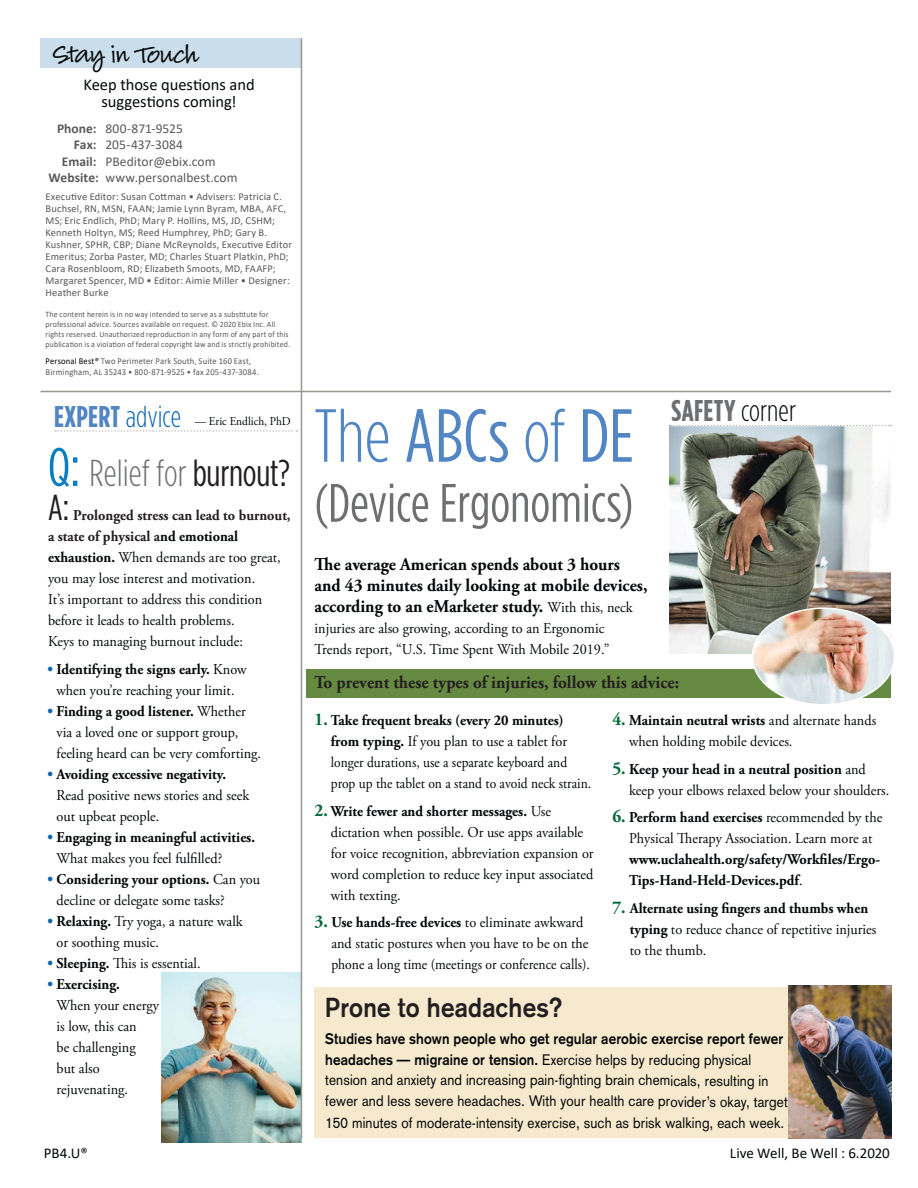
<style>
.page{position:relative;width:918px;height:1188px;background:#fff}
.page>*{position:absolute;margin:0;border:0;box-sizing:border-box;transform-origin:0 0}
.t1{font:75px "Gotham Condensed";color:#5185c4}
.t2{font:54px "Gotham Condensed";color:#6d6f71}
.t3{font:300 37.5px "Gotham Condensed";color:#6d6f71}
.t4{font:36px "Gotham Condensed";color:#231f20}
.t5{font:700 30px "Gotham Condensed";letter-spacing:.01em;color:#5185c4}
.t6{font:700 30px "Gotham Condensed";letter-spacing:.015em;color:#6d6f71}
.t7{font:30px "Louisiana";letter-spacing:-.05em;color:#040809}
.t8{font:700 27px "Akzidenz Grotesk";letter-spacing:.01em;color:#231f20;scale:.9 1}
.t9{font:700 18px/21px "Adobe Garamond Pro";color:#040809;scale:.95 1}
.t10{font:700 18px "Adobe Garamond Pro";color:#231f20;scale:.95 1}
.t11{font:16.5px/16.5px "Calibri";letter-spacing:-.005em;color:#040809;text-align:center}
.t12{font:15px/21px "Adobe Garamond Pro";color:#040809;scale:.95 1}
.t13{font:15px/21px "Akzidenz Grotesk";letter-spacing:.01em;color:#040809;scale:.9 1}
.t14{font:700 15px/21px "Adobe Garamond Pro";color:#040809;scale:.95 1}
.t15{font:15px "Calibri";letter-spacing:-.005em;color:#040809}
.t16{font:13.5px "Calibri";letter-spacing:.005em;color:#58595b}
.t17{font:12px "Adobe Garamond Pro";color:#040809;scale:.95 1}
.t18{font:10.5px/12px "Calibri";letter-spacing:.01em;color:#58595b}
.t19{font:9px/10.9px "Calibri";letter-spacing:.02em;color:#58595b;scale:.95 1}
.t20{font:8.25px/10.2px "Calibri";letter-spacing:.02em;color:#58595b;scale:.95 1}
.s1{font-weight:700}
.s2{color:#040809}
.s3{font-weight:300;color:#0a67b2}
.s4{font-weight:400;font-size:54px;color:#087dc2}
.s5{font-weight:400;color:#231f20}
.s6{font-weight:700;color:#231f20}
.s7{font-weight:700;color:#0a67b2}
.s8{color:#0a67b2}
.s9{font-weight:400}
.s10{font-weight:300}
.s11{font-weight:300;color:#040809}
.s12{font-weight:400;font-size:15px}
.s13{font-weight:700;font-size:18px;color:#006937}
.s14{font-size:18px;color:#006937}
</style>
<div class="page">
<img style="left:162px;top:973px;width:140px;height:170px">
<div style="left:40px;top:38px;width:262px;height:30px;background:#caddea"></div>
<hr style="left:301px;top:38px;width:1px;height:1100px;background:#999790">
<svg style="left:55px;top:430px;width:242px;height:2px"></svg>
<div style="left:307px;top:669px;width:584px;height:28px;background:#668a41"></div>
<img style="left:670px;top:426px;width:221px;height:228px">
<svg style="left:670px;top:425px;width:221px;height:1px"></svg>
<img style="left:752px;top:608px;width:143px;height:97px;border-radius:50%">
<div style="left:752px;top:607px;width:143px;height:99px;border:2px solid #fff;border-radius:50%"></div>
<div style="left:314px;top:987px;width:576px;height:151px;background:#f6e9cd"></div>
<img style="left:789px;top:986px;width:103px;height:152px">
<hr style="left:40px;top:391px;width:851px;height:1px;background:#999790">
<p class="t7" style="left:54px;top:39px;width:147px">Stay in Touch</p>
<p class="t11" style="left:83px;top:76px;width:173px">Keep those questions and suggestions coming!</p>
<p class="t16" style="left:57px;top:119px;width:128px"><span class="s1">Phone:</span> 800-871-9525</p>
<p class="t16" style="left:74px;top:136px;width:111px"><span class="s1">Fax:</span> 205-437-3084</p>
<p class="t16" style="left:62px;top:152px;width:155px"><span class="s1">Email:</span> PBeditor@ebix.com</p>
<p class="t16" style="left:49px;top:169px;width:191px"><span class="s1">Website:</span> www.personalbest.com</p>
<p class="t18" style="left:46px;top:190px;width:238px">Executive Editor: Susan Cottman • Advisers: Patricia C.</p>
<p class="t18" style="left:46px;top:202px;width:248px">Buchsel, RN, MSN, FAAN; Jamie Lynn Byram, MBA, AFC, MS; Eric Endlich, PhD; Mary P. Hollins, MS, JD, CSHM; Kenneth Holtyn, MS; Reed Humphrey, PhD; Gary B.<br>Kushner, SPHR, CBP; Diane McReynolds, Executive Editor Emeritus; Zorba Paster, MD; Charles Stuart Platkin, PhD; Cara Rosenbloom, RD; Elizabeth Smoots, MD, FAAFP; Margaret Spencer, MD • Editor: Aimie Miller • Designer:</p>
<p class="t18" style="left:46px;top:286px;width:65px">Heather Burke</p>
<p class="t20" style="left:46px;top:309px;width:259px">The content herein is in no way intended to serve as a substitute for professional advice. Sources available on request. © 2020 Ebix Inc. All rights reserved. Unauthorized reproduction in any form of any part of this publication is a violation of federal copyright law and is strictly prohibited.</p>
<p class="t19" style="left:46px;top:355px;width:226px"><span class="s2">Personal Best®</span> Two Perimeter Park South, Suite 160 East,<br>Birmingham, AL 35243 • 800-871-9525 • fax 205-437-3084.</p>
<p class="t5" style="left:54px;top:399px;width:129px">EXPERT <span class="s3">advice</span></p>
<p class="t17" style="left:195px;top:417px;width:103px">— Eric Endlich, PhD</p>
<h2 class="t3" style="left:48px;top:459px;width:244px"><span class="s4">Q:</span> Relief for <span class="s5">burnout?</span></h2>
<p class="t4" style="left:48px;top:495px;width:23px">A:</p>
<p class="t12" style="left:48px;top:506px;width:257px;text-indent:25px"><span class="s6">Prolonged stress can lead to burnout, a state of physical a</span><span class="s1">nd emotional exhaustion.</span> When demands are too great, you may lose interest and motivation.<br>It’s important to address this condition before it leads to health problems.<br>Keys to managing burnout include:</p>
<p class="t12" style="left:48px;top:660px;width:211px;text-align:center"><span class="s7">•</span> <span class="s1">Identifying the signs early.</span> Know when you’re reaching your limit.</p>
<p class="t12" style="left:57px;top:702px;width:217px;text-indent:-9px"><span class="s7">•</span> <span class="s1">Finding a good listener.</span> Whether via a loved one or support group, feeling heard can be very comforting.</p>
<p class="t12" style="left:57px;top:765px;width:204px;text-indent:-9px"><span class="s7">•</span> <span class="s1">Avoiding excessive negativity.<br></span>Read positive news stories and seek out upbeat people.</p>
<p class="t14" style="left:57px;top:828px;width:211px;text-indent:-9px"><span class="s8">•</span> Engaging in meaningful activities.<br><span class="s9">What makes you feel fulfilled?</span></p>
<p class="t12" style="left:57px;top:870px;width:216px;text-indent:-9px"><span class="s7">•</span> <span class="s1">Considering your options.</span> Can you decline or delegate some tasks?</p>
<p class="t12" style="left:57px;top:912px;width:197px;text-indent:-9px"><span class="s7">•</span> <span class="s1">Relaxing.</span> Try yoga, a nature walk or soothing music.</p>
<p class="t12" style="left:48px;top:954px;width:163px"><span class="s7">•</span> <span class="s1">Sleeping.</span> This is essential.</p>
<p class="t12" style="left:57px;top:975px;width:109px;text-indent:-9px"><span class="s7">•</span> <span class="s1">Exercising.<br></span>When your energy is low, this can<br>be challenging<br>but also rejuvenating.</p>
<h2 class="t1" style="left:315px;top:408px;width:321px"><span class="s10">The</span> ABCs <span class="s10">of</span> DE</h2>
<h2 class="t2" style="left:315px;top:483px;width:320px">(Device Ergonomics)</h2>
<p class="t6" style="left:672px;top:394px;width:126px">SAFETY <span class="s11">corner</span></p>
<p class="t9" style="left:315px;top:555px;width:352px">The average American spends about 3 hours and 43 minutes daily looking at mobile devices, according to an eMarketer study. <span class="s12">With this, neck</span></p>
<p class="t12" style="left:315px;top:619px;width:312px">injuries are also growing, according to an Ergonomic<br>Trends report, “U.S. Time Spent With Mobile 2019.”</p>
<p class="t10" style="left:315px;top:675px;width:385px">To prevent these types of injuries, follow this advice:</p>
<p class="t12" style="left:331px;top:711px;width:276px;text-indent:-16px"><span class="s13">1.</span> <span class="s1">Take frequent breaks (every 20 minutes) from typing.</span> If you plan to use a tablet for longer durations, use a separate keyboard and prop up the tablet on a stand to avoid neck strain.</p>
<p class="t12" style="left:331px;top:802px;width:278px;text-indent:-16px"><span class="s13">2.</span> <span class="s1">Write fewer and shorter messages.</span> Use dictation when possible. Or use apps available for voice recognition, abbreviation expansion or word completion to reduce key input associated with texting.</p>
<p class="t12" style="left:331px;top:913px;width:274px;text-indent:-17px"><span class="s13">3.</span> <span class="s1">Use hands-free devices</span> to eliminate awkward and static postures when you have to be on the phone a long time (meetings or conference calls).</p>
<p class="t12" style="left:629px;top:711px;width:262px;text-indent:-17px"><span class="s13">4.</span> <span class="s1">Maintain neutral wrists</span> and alternate hands when holding mobile devices.</p>
<p class="t12" style="left:629px;top:760px;width:276px;text-indent:-17px"><span class="s13">5.</span> <span class="s1">Keep your head in a neutral position</span> and keep your elbows relaxed below your shoulders.</p>
<p class="t14" style="left:629px;top:808px;width:268px;text-indent:-17px"><span class="s14">6.</span> Perform hand exercises <span class="s9">recommended by the Physical Therapy Association. Learn more at </span>www.uclahealth.org/safety/Workfiles/Ergo-Tips-Hand-Held-Devices.pdf<span class="s9">.</span></p>
<p class="t12" style="left:630px;top:899px;width:261px;text-indent:-17px"><span class="s13">7.</span> <span class="s1">Alternate using fingers and thumbs when typing</span> to reduce chance of repetitive injuries to the thumb.</p>
<p class="t8" style="left:325px;top:997px;width:265px">Prone to headaches?</p>
<p class="t13" style="left:325px;top:1030px;width:515px"><span class="s1">Studies have shown people who get regular aerobic exercise report fewer headaches — migraine or tension.</span> Exercise helps by reducing physical tension and anxiety and increasing pain-fighting brain chemicals, resulting in fewer and less severe headaches. With your health care provider’s okay, target 150 minutes of moderate-intensity exercise, such as brisk walking, each week.</p>
<p class="t15" style="left:44px;top:1143px;width:45px">PB4.U®</p>
<p class="t15" style="left:730px;top:1143px;width:161px">Live Well, Be Well : 6.2020</p>
</div>
